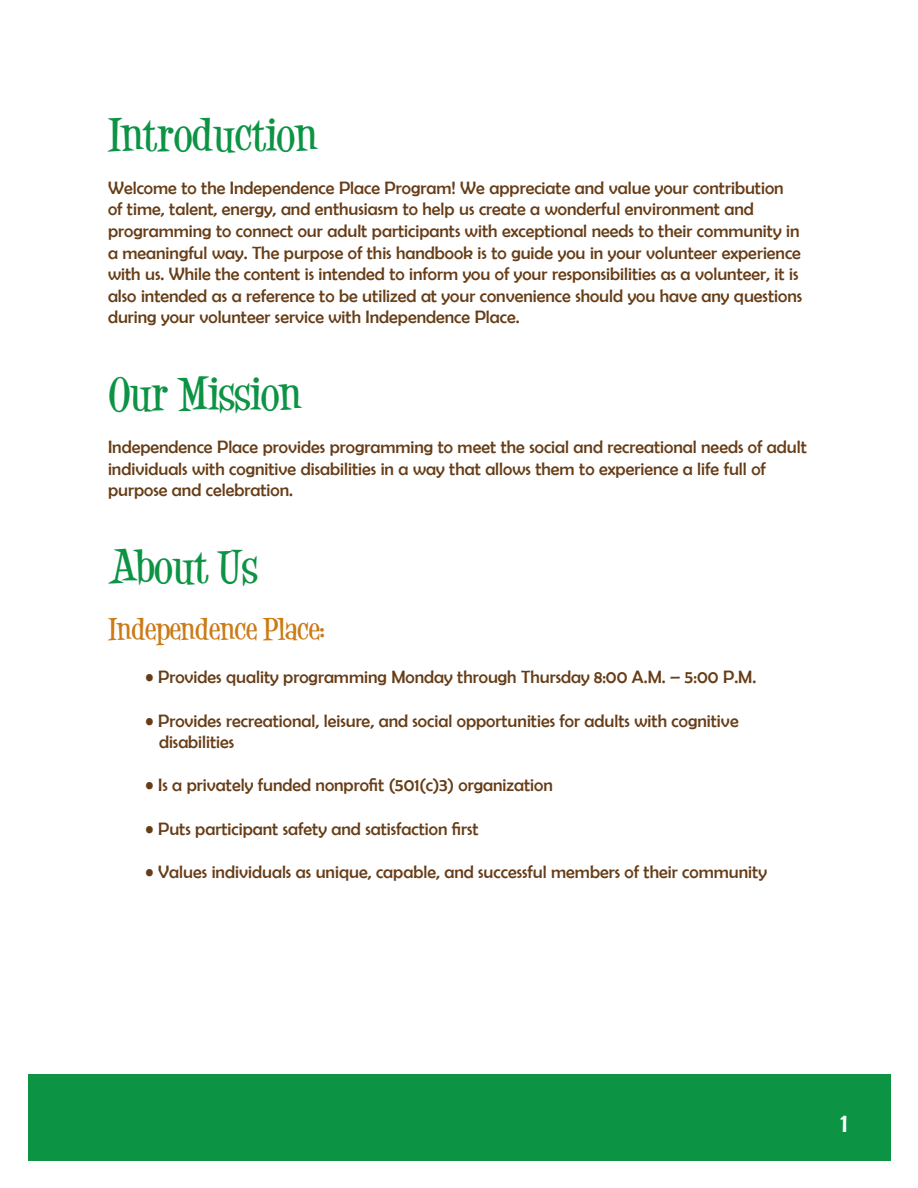
<style>
.page{position:relative;width:918px;height:1188px;background:#fff}
.page>*{position:absolute;margin:0;border:0;box-sizing:border-box;transform-origin:0 0}
.t1{font:700 36px "Desigers";color:#0d9344}
.t2{font:27px "Berlin Sans FB";color:#fff}
.t3{font:700 24px "Desigers";color:#cb7a16}
.tabbed{font:18px/21.6px "Berlin Sans FB";color:#673d17}
</style>
<div class="page">
<div style="left:28px;top:1075px;width:863px;height:86px;background:#0d9344"></div>
<p class="t1" style="left:108px;top:108px;width:211px">Introduction</p>
<p class="tabbed" style="left:108px;top:177px;width:696px">Welcome to the Independence Place Program! We appreciate and value your contribution of time, talent, energy, and enthusiasm to help us create a wonderful environment and programming to connect our adult participants with exceptional needs to their community in a meaningful way. The purpose of this handbook is to guide you in your volunteer experience with us. While the content is intended to inform you of your responsibilities as a volunteer, it is also intended as a reference to be utilized at your convenience should you have any questions during your volunteer service with Independence Place.</p>
<p class="t1" style="left:108px;top:367px;width:195px">Our Mission</p>
<p class="tabbed" style="left:108px;top:436px;width:700px">Independence Place provides programming to meet the social and recreational needs of adult individuals with cognitive disabilities in a way that allows them to experience a life full of purpose and celebration.</p>
<p class="t1" style="left:108px;top:540px;width:151px">About Us</p>
<p class="t3" style="left:108px;top:612px;width:221px">Independence Place:</p>
<p class="tabbed" style="left:146px;top:666px;width:612px">• Provides quality programming Monday through Thursday 8:00 A.M. – 5:00 P.M.</p>
<p class="tabbed" style="left:159px;top:709px;width:581px;text-indent:-14px">• Provides recreational, leisure, and social opportunities for adults with cognitive disabilities</p>
<p class="tabbed" style="left:146px;top:774px;width:409px">• Is a privately funded nonprofit (501(c)3) organization</p>
<p class="tabbed" style="left:146px;top:817px;width:335px">• Puts participant safety and satisfaction first</p>
<p class="tabbed" style="left:146px;top:861px;width:623px">• Values individuals as unique, capable, and successful members of their community</p>
<p class="t2" style="left:841px;top:1108px;width:9px">1</p>
</div>
